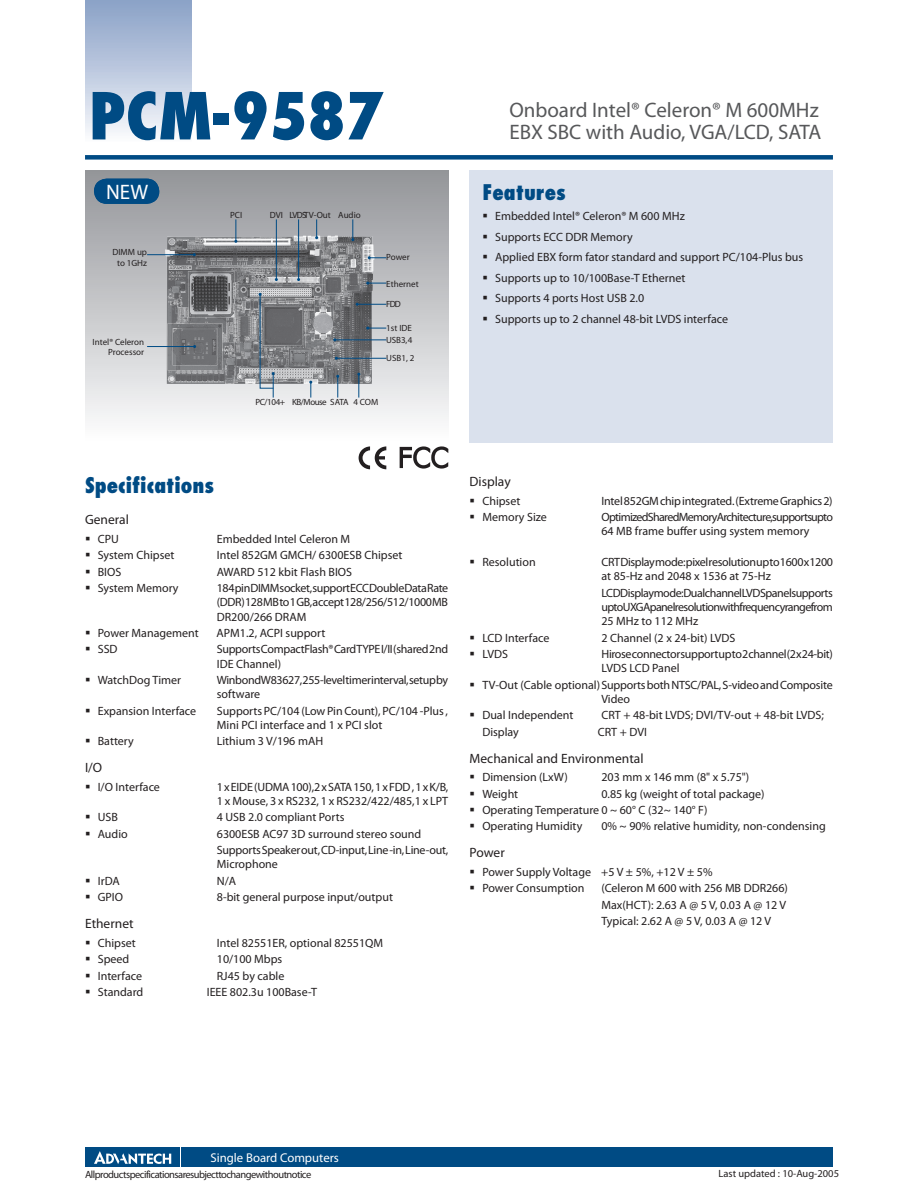
<style>
.page{position:relative;width:918px;height:1188px;background:#fff}
.page>*{position:absolute;margin:0;border:0;box-sizing:border-box;transform-origin:0 0}
.t1{font:800 condensed 63px "Futura";color:#004b84}
.t2{font:900 condensed 21px/22.5px "Helvetica";color:#57585a}
.t3{font:800 condensed 21px "Futura";color:#004b84}
.t4{font:900 condensed 21px "Helvetica";color:#fff}
.t5{font:900 condensed 13.5px "Helvetica";color:#231f20}
.t6{font:700 condensed 12.75px "Helvetica";color:#fff}
.t7{font:300 condensed 12px/14.2px "Helvetica";color:#231f20}
.t8{font:700 condensed 12px "Helvetica";color:#231f20}
.t9{font:300 condensed 12px/14.2px "Helvetica";letter-spacing:-.03em;color:#231f20}
.t10{font:300 condensed 12px/16.4px "Helvetica";letter-spacing:-.02em;color:#231f20}
.t11{font:300 condensed 12px/14.2px "Helvetica";letter-spacing:-.055em;color:#231f20}
.t12{font:300 condensed 12px/14.2px "Helvetica";letter-spacing:-.025em;color:#231f20}
.t13{font:300 condensed 10.5px "Helvetica";letter-spacing:-.05em;color:#231f20}
.t14{font:300 condensed 10.5px "Helvetica";color:#231f20}
.t15{font:300 condensed 9px/10.4px "Helvetica";color:#231f20;text-align:center}
.t16{font:300 condensed 9px "Helvetica";letter-spacing:-.055em;color:#231f20}
.s1{font-weight:700}
.s2{font-weight:300}
</style>
<div class="page">
<div style="left:182px;top:1147px;width:651px;height:20px;background:#004b84"></div>
<div style="left:85px;top:1147px;width:95px;height:20px;background:#004b84"></div>
<svg style="left:94px;top:1151px;width:77px;height:13px"></svg>
<div style="left:85px;top:155px;width:748px;height:5px;background:#004b84"></div>
<div style="left:85px;top:0;width:106px;height:143px;background:linear-gradient(to bottom,#879fc5,#fafafd)"></div>
<div style="left:470px;top:170px;width:363px;height:272px;background:#dae1ed"></div>
<div style="left:85px;top:170px;width:363px;height:272px;background:linear-gradient(to bottom,#929498,#fcfcfd)"></div>
<svg style="left:359px;top:446px;width:27px;height:23px"></svg>
<svg style="left:400px;top:446px;width:48px;height:23px"></svg>
<svg style="left:94px;top:179px;width:65px;height:25px;background:#0a5085"></svg>
<img style="left:165px;top:236px;width:210px;height:148px">
<hr style="left:147px;top:254px;width:47px;height:1px;background:#004b84">
<svg style="left:234px;top:219px;width:3px;height:24px"></svg>
<hr style="left:276px;top:219px;width:1px;height:61px;background:#004b84">
<hr style="left:298px;top:219px;width:1px;height:61px;background:#004b84">
<svg style="left:315px;top:219px;width:3px;height:20px"></svg>
<svg style="left:351px;top:219px;width:3px;height:22px"></svg>
<svg style="left:368px;top:256px;width:18px;height:3px"></svg>
<svg style="left:366px;top:282px;width:20px;height:3px"></svg>
<svg style="left:356px;top:303px;width:30px;height:3px"></svg>
<svg style="left:366px;top:327px;width:20px;height:3px"></svg>
<hr style="left:335px;top:339px;width:51px;height:1px;background:#004b84">
<hr style="left:336px;top:358px;width:50px;height:1px;background:#004b84">
<svg style="left:357px;top:373px;width:3px;height:25px"></svg>
<svg style="left:336px;top:375px;width:3px;height:23px"></svg>
<svg style="left:309px;top:381px;width:3px;height:17px"></svg>
<hr style="left:147px;top:346px;width:48px;height:1px;background:#004b84">
<svg style="left:259px;top:293px;width:16px;height:105px;background:#848b92"></svg>
<h1 class="t1" style="left:89px;top:76px;width:296px">PCM-9587</h1>
<h2 class="t2" style="left:509px;top:99px;width:313px">Onboard Intel® Celeron® M 600MHz<br>EBX SBC with Audio, VGA/LCD, SATA</h2>
<h2 class="t4" style="left:106px;top:181px;width:44px">NEW</h2>
<h2 class="t3" style="left:482px;top:178px;width:85px">Features</h2>
<p class="t15" style="left:113px;top:247px;width:36px">DIMM up to 1GHz</p>
<p class="t15" style="left:230px;top:210px;width:14px">PCI</p>
<p class="t15" style="left:304px;top:210px;width:58px">TV-Out Audio</p>
<p class="t15" style="left:290px;top:210px;width:19px">LVDS</p>
<p class="t15" style="left:270px;top:210px;width:15px">DVI</p>
<p class="t15" style="left:386px;top:252px;width:25px">Power</p>
<p class="t15" style="left:386px;top:279px;width:34px">Ethernet</p>
<p class="t15" style="left:386px;top:299px;width:16px">FDD</p>
<p class="t15" style="left:386px;top:323px;width:27px">1st IDE</p>
<p class="t7" style="left:482px;top:209px;width:204px">▪ Embedded Intel® Celeron® M 600 MHz</p>
<p class="t7" style="left:482px;top:230px;width:152px">▪ Supports ECC DDR Memory</p>
<p class="t7" style="left:482px;top:250px;width:322px">▪ Applied EBX form fator standard and support PC/104-Plus bus</p>
<p class="t7" style="left:482px;top:271px;width:205px">▪ Supports up to 10/100Base-T Ethernet</p>
<p class="t7" style="left:482px;top:292px;width:163px">▪ Supports 4 ports Host USB 2.0</p>
<p class="t7" style="left:482px;top:312px;width:247px">▪ Supports up to 2 channel 48-bit LVDS interface</p>
<p class="t15" style="left:93px;top:337px;width:53px;text-align:right">Intel® Celeron<br>Processor</p>
<p class="t15" style="left:386px;top:335px;width:28px">USB3, 4</p>
<p class="t15" style="left:386px;top:353px;width:30px">USB1, 2</p>
<p class="t16" style="left:255px;top:397px;width:95px">PC/104+ KB/Mouse SATA</p>
<p class="t15" style="left:353px;top:397px;width:26px">4 COM</p>
<h2 class="t3" style="left:85px;top:472px;width:131px">Specifications</h2>
<p class="t5" style="left:85px;top:513px;width:45px">General</p>
<p class="t8" style="left:85px;top:532px;width:35px">▪ CPU</p>
<p class="t7" style="left:217px;top:532px;width:135px">Embedded Intel Celeron M</p>
<p class="t8" style="left:85px;top:549px;width:91px">▪ System Chipset</p>
<p class="t7" style="left:217px;top:548px;width:187px">Intel 852GM GMCH/ 6300ESB Chipset</p>
<p class="t8" style="left:85px;top:565px;width:38px">▪ BIOS</p>
<p class="t7" style="left:217px;top:565px;width:137px">AWARD 512 kbit Flash BIOS</p>
<p class="t8" style="left:85px;top:582px;width:95px">▪ System Memory</p>
<p class="t7" style="left:217px;top:581px;width:233px;text-align:justify">184 pin DIMM socket, support ECC Double Data Rate (DDR) 128 MB to 1 GB, accept 128/256/512/1000 MB DR200/266 DRAM</p>
<p class="t8" style="left:85px;top:626px;width:115px">▪ Power Management</p>
<p class="t7" style="left:217px;top:626px;width:110px">APM1.2, ACPI support</p>
<p class="t8" style="left:85px;top:643px;width:34px">▪ SSD</p>
<p class="t12" style="left:217px;top:642px;width:233px">Supports CompactFlash® Card TYPE I/II (shared 2nd<br>IDE Channel)</p>
<p class="t8" style="left:85px;top:673px;width:98px">▪ WatchDog Timer</p>
<p class="t9" style="left:217px;top:673px;width:233px">Winbond W83627, 255-level timer interval, setup by software</p>
<p class="t8" style="left:85px;top:704px;width:113px">▪ Expansion Interface</p>
<p class="t7" style="left:217px;top:704px;width:233px">Supports PC/104 (Low Pin Count), PC/104 -Plus ,<br>Mini PCI interface and 1 x PCI slot</p>
<p class="t8" style="left:85px;top:735px;width:50px">▪ Battery</p>
<p class="t7" style="left:217px;top:734px;width:108px">Lithium 3 V/196 mAH</p>
<p class="t5" style="left:85px;top:760px;width:19px">I/O</p>
<p class="t8" style="left:85px;top:780px;width:76px">▪ I/O Interface</p>
<p class="t7" style="left:217px;top:780px;width:233px">1 x EIDE (UDMA 100),2 x SATA 150, 1 x FDD , 1 x K/B,<br>1 x Mouse, 3 x RS232, 1 x RS232/422/485,1 x LPT</p>
<p class="t8" style="left:85px;top:811px;width:34px">▪ USB</p>
<p class="t7" style="left:217px;top:811px;width:129px">4 USB 2.0 compliant Ports</p>
<p class="t8" style="left:85px;top:827px;width:44px">▪ Audio</p>
<p class="t10" style="left:217px;top:826px;width:233px">6300ESB AC97 3D surround stereo sound<br>Supports Speaker out, CD-input, Line -in, Line-out,</p>
<p class="t7" style="left:217px;top:858px;width:63px">Microphone</p>
<p class="t8" style="left:85px;top:874px;width:36px">▪ IrDA</p>
<p class="t7" style="left:217px;top:874px;width:21px">N/A</p>
<p class="t8" style="left:85px;top:891px;width:40px">▪ GPIO</p>
<p class="t7" style="left:217px;top:890px;width:178px">8-bit general purpose input/output</p>
<p class="t5" style="left:85px;top:916px;width:50px">Ethernet</p>
<p class="t8" style="left:85px;top:936px;width:52px">▪ Chipset</p>
<p class="t7" style="left:217px;top:936px;width:168px">Intel 82551ER, optional 82551QM</p>
<p class="t8" style="left:85px;top:953px;width:46px">▪ Speed</p>
<p class="t7" style="left:217px;top:952px;width:67px">10/100 Mbps</p>
<p class="t8" style="left:85px;top:969px;width:59px">▪ Interface</p>
<p class="t7" style="left:217px;top:969px;width:69px">RJ45 by cable</p>
<p class="t8" style="left:85px;top:985px;width:60px">▪ Standard</p>
<p class="t7" style="left:207px;top:985px;width:112px">IEEE 802.3u 100Base-T</p>
<p class="t5" style="left:470px;top:474px;width:43px">Display</p>
<p class="t8" style="left:470px;top:494px;width:52px">▪ Chipset</p>
<p class="t10" style="left:601px;top:493px;width:233px">Intel 852GM chip integrated. (Extreme Graphics 2)</p>
<p class="t8" style="left:470px;top:511px;width:79px">▪ Memory Size</p>
<p class="t11" style="left:601px;top:510px;width:233px">Optimized Shared Memory Architecture, supports up to<br>64 MB frame buffer using system memory</p>
<p class="t8" style="left:470px;top:556px;width:68px">▪ Resolution</p>
<p class="t9" style="left:601px;top:555px;width:233px">CRT Display mode: pixel resolution up to 1600 x 1200 at 85-Hz and 2048 x 1536 at 75-Hz</p>
<p class="t7" style="left:601px;top:586px;width:233px;text-align:justify">LCD Display mode: Dual channel LVDS panel supports up to UXGA panel resolution with frequency range from 25 MHz to 112 MHz</p>
<p class="t8" style="left:470px;top:631px;width:81px">▪ LCD Interface</p>
<p class="t7" style="left:601px;top:631px;width:136px">2 Channel (2 x 24-bit) LVDS</p>
<p class="t8" style="left:470px;top:647px;width:40px">▪ LVDS</p>
<p class="t9" style="left:601px;top:647px;width:233px">Hirose connector support up to 2 channel (2 x 24-bit)<br>LVDS LCD Panel</p>
<p class="t7" style="left:601px;top:678px;width:233px;text-indent:-132px">▪ <span class="s1">TV-Out (Cable optional)</span> Supports both NTSC/PAL, S-video and Composite<br>Video</p>
<p class="t8" style="left:470px;top:709px;width:105px">▪ Dual Independent</p>
<p class="t7" style="left:601px;top:708px;width:224px">CRT + 48-bit LVDS; DVI/TV-out + 48-bit LVDS;</p>
<p class="t8" style="left:482px;top:725px;width:38px">Display</p>
<p class="t7" style="left:598px;top:725px;width:51px">CRT + DVI</p>
<p class="t5" style="left:470px;top:751px;width:175px">Mechanical and Environmental</p>
<p class="t8" style="left:470px;top:771px;width:100px">▪ Dimension (LxW)</p>
<p class="t7" style="left:601px;top:770px;width:149px">203 mm x 146 mm (8" x 5.75")</p>
<p class="t8" style="left:470px;top:787px;width:50px">▪ Weight</p>
<p class="t7" style="left:601px;top:787px;width:165px">0.85 kg (weight of total package)</p>
<p class="t8" style="left:470px;top:803px;width:239px">▪ Operating Temperature <span class="s2">0 ~ 60° C (32~ 140° F)</span></p>
<p class="t8" style="left:470px;top:820px;width:114px">▪ Operating Humidity</p>
<p class="t7" style="left:601px;top:819px;width:226px">0% ~ 90% relative humidity, non-condensing</p>
<p class="t5" style="left:470px;top:846px;width:37px">Power</p>
<p class="t8" style="left:470px;top:865px;width:244px">▪ Power Supply Voltage <span class="s2">+5 V ± 5%, +12 V ± 5%</span></p>
<p class="t8" style="left:470px;top:882px;width:116px">▪ Power Consumption</p>
<p class="t7" style="left:601px;top:880px;width:188px;line-height:16.4px">(Celeron M 600 with 256 MB DDR266)<br>Max(HCT): 2.63 A @ 5 V, 0.03 A @ 12 V<br>Typical: 2.62 A @ 5 V, 0.03 A @ 12 V</p>
<p class="t6" style="left:210px;top:1151px;width:130px">Single Board Computers</p>
<p class="t13" style="left:85px;top:1168px;width:228px">All product specifications are subject to change without notice</p>
<p class="t14" style="left:719px;top:1168px;width:122px">Last updated : 10-Aug-2005</p>
</div>
